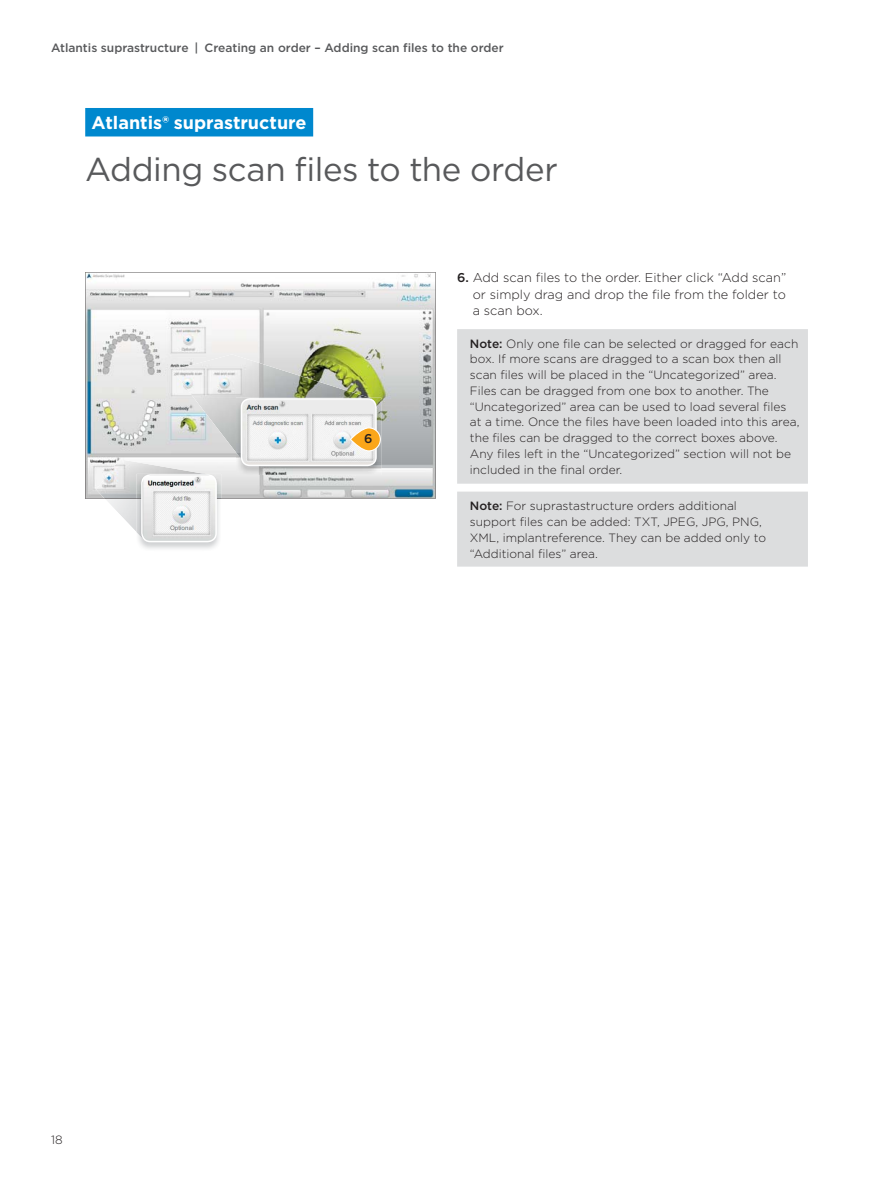
<style>
.page{position:relative;width:893px;height:1191px;background:#fff}
.page>*{position:absolute;margin:0;border:0;box-sizing:border-box;transform-origin:0 0}
.t1{font:33px "Gotham";letter-spacing:-.01em;color:#58595b}
.t2{font:700 18px "Gotham";color:#fff}
.t3{font:300 12.75px/16.5px "Gotham";color:#231f20;text-align:justify}
.t4{font:500 12.75px "Gotham";color:#231f20}
.t5{font:300 12px/15.8px "Gotham";color:#231f20}
.t6{font:500 12px "Gotham";color:#58595b}
.s1{font-weight:500}
</style>
<div class="page">
<div style="left:457px;top:329px;width:351px;height:155px;background:#dcddde"></div>
<div style="left:457px;top:491px;width:351px;height:75px;background:#dcddde"></div>
<svg style="left:85px;top:272px;width:351px;height:226px"></svg>
<img style="left:172px;top:354px;width:197px;height:98px">
<img style="left:104px;top:498px;width:32px;height:33px">
<img style="left:96px;top:459px;width:108px;height:39px">
<img style="left:236px;top:398px;width:145px;height:77px">
<img style="left:236px;top:398px;width:136px;height:63px">
<img style="left:241px;top:399px;width:135px;height:66px;border-radius:9px">
<div style="left:241px;top:398px;width:136px;height:68px;border:2px solid #fff;border-radius:9px"></div>
<img style="left:139px;top:499px;width:80px;height:50px">
<img style="left:212px;top:474px;width:9px;height:25px">
<img style="left:136px;top:498px;width:7px;height:42px">
<img style="left:136px;top:474px;width:76px;height:24px">
<img style="left:142px;top:475px;width:74px;height:66px;border-radius:9px">
<div style="left:141px;top:474px;width:76px;height:68px;border:2px solid #fff;border-radius:9px"></div>
<svg style="left:350px;top:428px;width:30px;height:23px"></svg>
<div style="left:350px;top:427px;width:31px;height:24px;border:1px solid #fff;border-radius:12px"></div>
<div style="left:85px;top:108px;width:228px;height:28px;background:#0088ce"></div>
<p class="t6" style="left:51px;top:43px;width:454px">Atlantis suprastructure | Creating an order – Adding scan files to the order</p>
<h2 class="t2" style="left:92px;top:117px;width:217px">Atlantis® suprastructure</h2>
<h1 class="t1" style="left:85px;top:154px;width:474px">Adding scan files to the order</h1>
<p class="t5" style="left:51px;top:1133px;width:13px">18</p>
<p class="t4" style="left:364px;top:433px;width:10px">6</p>
<p class="t3" style="left:473px;top:270px;width:315px;text-indent:-16px"><span class="s1">6.</span> Add scan files to the order. Either click “Add scan” or simply drag and drop the file from the folder to a scan box.</p>
<p class="t5" style="left:470px;top:336px;width:331px"><span class="s1">Note:</span> Only one file can be selected or dragged for each box. If more scans are dragged to a scan box then all scan files will be placed in the “Uncategorized” area.<br>Files can be dragged from one box to another. The “Uncategorized” area can be used to load several files at a time. Once the files have been loaded into this area, the files can be dragged to the correct boxes above.<br>Any files left in the “Uncategorized” section will not be included in the final order.</p>
<p class="t5" style="left:470px;top:499px;width:298px"><span class="s1">Note:</span> For suprastastructure orders additional support files can be added: TXT, JPEG, JPG, PNG, XML, implantreference. They can be added only to “Additional files” area.</p>
</div>
